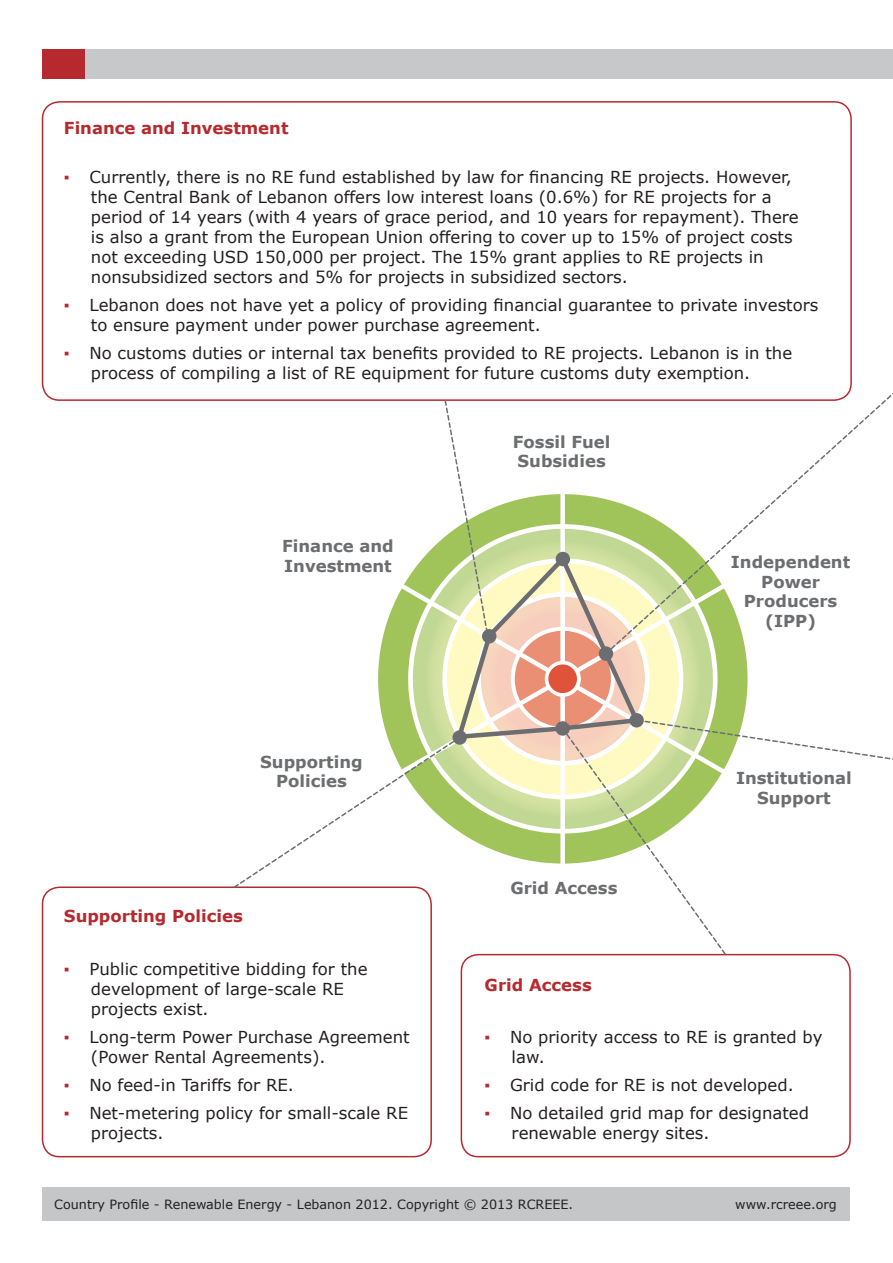
<style>
.page{position:relative;width:893px;height:1263px;background:#fff}
.page>*{position:absolute;margin:0;border:0;box-sizing:border-box;transform-origin:0 0}
.Paragraph_Style_2{font:16.5px/19.8px "Verdana";color:#231f20}
.t1{font:700 16.5px/19.8px "Verdana";color:#6c6d70;text-align:center}
.t2{font:700 16.5px "Verdana";color:#b6292e}
.t3{font:12.75px "Verdana";color:#231f20}
.s1{color:#b6292e}
</style>
<div class="page">
<div style="left:42px;top:886px;width:390px;height:271px;border:2px solid #b6292e;border-radius:17px"></div>
<div style="left:461px;top:954px;width:390px;height:203px;border:2px solid #b6292e;border-radius:17px"></div>
<div style="left:42px;top:1187px;width:807px;height:33px;background:#c5c6c8"></div>
<div style="left:43px;top:49px;width:850px;height:29px;background:#c7c8ca"></div>
<div style="left:43px;top:49px;width:42px;height:29px;background:#b6292e"></div>
<svg style="left:232px;top:399px;width:661px;height:557px"></svg>
<p class="t2" style="left:64px;top:116px;width:226px">Finance and Investment</p>
<p class="Paragraph_Style_2" style="left:91px;top:167px;width:709px;text-indent:-27px"><span class="s1">▪</span> Currently, there is no RE fund established by law for financing RE projects. However, the Central Bank of Lebanon offers low interest loans (0.6%) for RE projects for a period of 14 years (with 4 years of grace period, and 10 years for repayment). There is also a grant from the European Union offering to cover up to 15% of project costs not exceeding USD 150,000 per project. The 15% grant applies to RE projects in nonsubsidized sectors and 5% for projects in subsidized sectors.</p>
<p class="Paragraph_Style_2" style="left:91px;top:295px;width:729px;text-indent:-27px"><span class="s1">▪</span> Lebanon does not have yet a policy of providing financial guarantee to private investors to ensure payment under power purchase agreement.</p>
<p class="Paragraph_Style_2" style="left:91px;top:343px;width:703px;text-indent:-27px"><span class="s1">▪</span> No customs duties or internal tax benefits provided to RE projects. Lebanon is in the process of compiling a list of RE equipment for future customs duty exemption.</p>
<p class="t1" style="left:282px;top:536px;width:113px;text-align:left">Finance and<br>Investment</p>
<p class="t1" style="left:260px;top:751px;width:104px">Supporting</p>
<p class="t1" style="left:276px;top:771px;width:72px">Policies</p>
<p class="t2" style="left:64px;top:905px;width:180px">Supporting Policies</p>
<p class="Paragraph_Style_2" style="left:91px;top:959px;width:278px;text-indent:-27px"><span class="s1">▪</span> Public competitive bidding for the development of large-scale RE projects exist.</p>
<p class="Paragraph_Style_2" style="left:91px;top:1027px;width:320px;text-indent:-27px"><span class="s1">▪</span> Long-term Power Purchase Agreement (Power Rental Agreements).</p>
<p class="Paragraph_Style_2" style="left:64px;top:1075px;width:231px"><span class="s1">▪</span> No feed-in Tariffs for RE.</p>
<p class="Paragraph_Style_2" style="left:91px;top:1103px;width:319px;text-indent:-27px"><span class="s1">▪</span> Net-metering policy for small-scale RE projects.</p>
<p class="t1" style="left:513px;top:431px;width:99px">Fossil Fuel</p>
<p class="t1" style="left:517px;top:451px;width:90px">Subsidies</p>
<p class="t1" style="left:510px;top:877px;width:109px">Grid Access</p>
<p class="t2" style="left:485px;top:974px;width:109px">Grid Access</p>
<p class="t1" style="left:731px;top:552px;width:121px">Independent<br>Power</p>
<p class="t1" style="left:744px;top:591px;width:95px">Producers (IPP)</p>
<p class="t1" style="left:736px;top:767px;width:117px">Institutional<br>Support</p>
<p class="Paragraph_Style_2" style="left:512px;top:1027px;width:312px;text-indent:-27px"><span class="s1">▪</span> No priority access to RE is granted by law.</p>
<p class="Paragraph_Style_2" style="left:485px;top:1075px;width:311px"><span class="s1">▪</span> Grid code for RE is not developed.</p>
<p class="Paragraph_Style_2" style="left:512px;top:1103px;width:299px;text-indent:-27px"><span class="s1">▪</span> No detailed grid map for designated renewable energy sites.</p>
<p class="t3" style="left:54px;top:1195px;width:521px">Country Profile - Renewable Energy - Lebanon 2012. Copyright © 2013 RCREEE.</p>
<p class="t3" style="left:735px;top:1195px;width:103px">www.rcreee.org</p>
</div>
